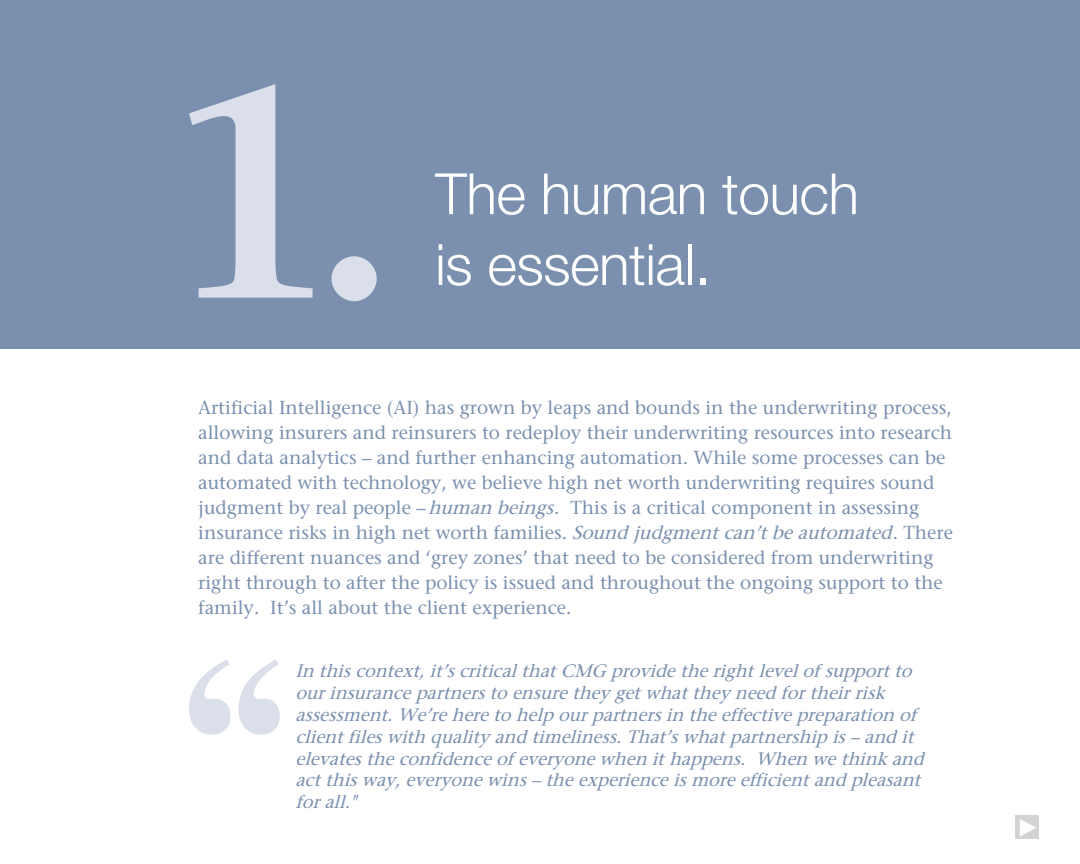
<style>
.page{position:relative;width:1080px;height:864px;background:#fff}
.page>*{position:absolute;margin:0;border:0;box-sizing:border-box;transform-origin:0 0}
.Big_light_blue_numbe{font:600 300px "Stone Serif Std";color:#dbdfea}
._40_head_white{font:300 57px/70.8px "Helvetica Neue LT Pro";letter-spacing:-.01em;color:#fff}
.BLUE_SERIF{font:500 18.75px/25px "Stone Serif Std";color:#7a90ae}
.BLUE_QUOTE{font:italic 500 18px/21.8px "Stone Serif Std";color:#7a90ae}
.s1{font-size:60px}
.s2{font-style:italic}
</style>
<div class="page">
<div style="left:0;top:0;width:1080px;height:349px;background:#7a90ae"></div>
<svg style="left:189px;top:659px;width:41px;height:76px"></svg>
<svg style="left:238px;top:660px;width:42px;height:75px"></svg>
<div style="left:1015px;top:816px;width:24px;height:23px;background:#d1d3d4"></div>
<svg style="left:1020px;top:819px;width:16px;height:17px"></svg>
<p class="Big_light_blue_numbe" style="left:162px;top:14px;width:238px">1.</p>
<p class="_40_head_white" style="left:435px;top:157px;width:425px">The human touch is essential<span class="s1">.</span></p>
<p class="BLUE_SERIF" style="left:198px;top:395px;width:756px">Artificial Intelligence (AI) has grown by leaps and bounds in the underwriting process, allowing insurers and reinsurers to redeploy their underwriting resources into research and data analytics – and further enhancing automation. While some processes can be automated with technology, we believe high net worth underwriting requires sound judgment by real people – <span class="s2">human beings</span>. This is a critical component in assessing insurance risks in high net worth families. <span class="s2">Sound judgmentcan’tbeautomated</span>. There are different nuances and ‘grey zones’ that need to be considered from underwriting right through to after the policy is issued and throughout the ongoing support to the family. It’s all about the client experience.</p>
<p class="BLUE_QUOTE" style="left:295px;top:660px;width:635px">In thiscontext,it’scriticalthatCMG providetherightlevelofsupportto ourinsurancepartnerstoensurethey getwhatthey need fortheirrisk assessment.We’reheretohelp ourpartnersin theeffectivepreparation of clientfileswith quality and timeliness.That’swhatpartnership is–and it elevatestheconfidenceofeveryonewhen ithappens. When wethinkand actthisway,everyonewins–theexperienceismoreefficientand pleasant forall."</p>
</div>
